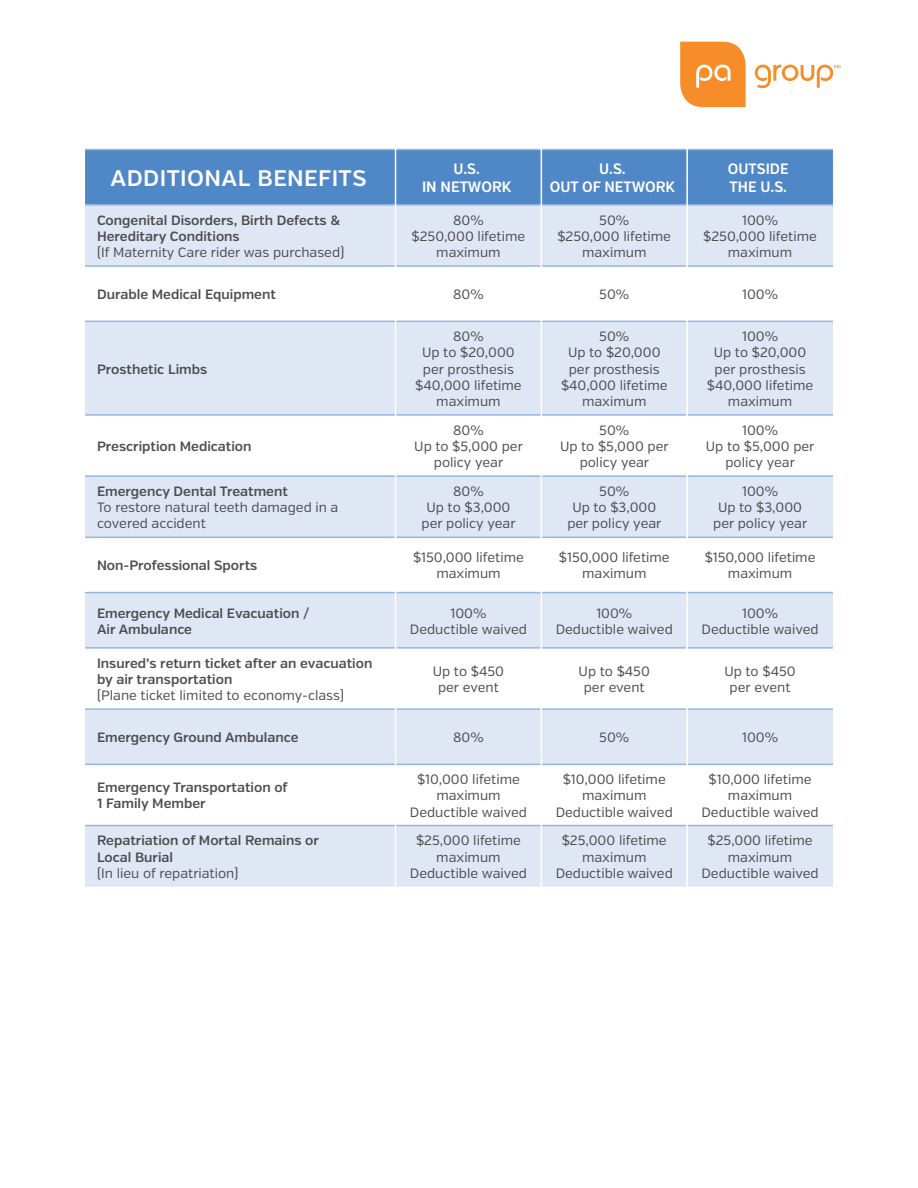
<style>
.page{position:relative;width:918px;height:1188px;background:#fff}
.page>*{position:absolute;margin:0;border:0;box-sizing:border-box;transform-origin:0 0}
.t1{font:600 22.5px "Verb";letter-spacing:.02em;color:#fff}
.t2{font:600 15px/18px "Verb Cond";color:#fff;text-align:center}
.t3{font:13.5px/16.2px "Verb";color:#4d4d4f;text-align:center}
.t4{font:600 13.5px/16.2px "Verb";color:#4d4d4f}
</style>
<div class="page">
<svg style="left:755px;top:65px;width:85px;height:23px"></svg>
<svg style="left:680px;top:42px;width:66px;height:65px;background:#f79a41"></svg>
<div style="left:85px;top:150px;width:748px;height:54px;background:#5087c7"></div>
<svg style="left:85px;top:206px;width:748px;height:681px;fill:#dfe6f4"></svg>
<hr style="left:85px;top:149px;width:310px;height:1px;background:#95b6df">
<hr style="left:396px;top:149px;width:145px;height:1px;background:#95b6df">
<hr style="left:542px;top:149px;width:144px;height:1px;background:#95b6df">
<hr style="left:688px;top:149px;width:145px;height:1px;background:#95b6df">
<hr style="left:85px;top:204px;width:310px;height:2px;background:#95b6df">
<hr style="left:396px;top:204px;width:145px;height:2px;background:#95b6df">
<hr style="left:542px;top:204px;width:144px;height:2px;background:#95b6df">
<hr style="left:688px;top:204px;width:145px;height:2px;background:#95b6df">
<hr style="left:85px;top:265px;width:310px;height:2px;background:#95b6df">
<hr style="left:396px;top:265px;width:145px;height:2px;background:#95b6df">
<hr style="left:542px;top:265px;width:144px;height:2px;background:#95b6df">
<hr style="left:688px;top:265px;width:145px;height:2px;background:#95b6df">
<hr style="left:85px;top:321px;width:310px;height:1px;background:#95b6df">
<hr style="left:396px;top:321px;width:145px;height:1px;background:#95b6df">
<hr style="left:542px;top:321px;width:144px;height:1px;background:#95b6df">
<hr style="left:688px;top:321px;width:145px;height:1px;background:#95b6df">
<hr style="left:85px;top:414px;width:310px;height:2px;background:#95b6df">
<hr style="left:396px;top:414px;width:145px;height:2px;background:#95b6df">
<hr style="left:542px;top:414px;width:144px;height:2px;background:#95b6df">
<hr style="left:688px;top:414px;width:145px;height:2px;background:#95b6df">
<hr style="left:85px;top:475px;width:310px;height:2px;background:#95b6df">
<hr style="left:396px;top:475px;width:145px;height:2px;background:#95b6df">
<hr style="left:542px;top:475px;width:144px;height:2px;background:#95b6df">
<hr style="left:688px;top:475px;width:145px;height:2px;background:#95b6df">
<hr style="left:85px;top:537px;width:310px;height:1px;background:#95b6df">
<hr style="left:396px;top:537px;width:145px;height:1px;background:#95b6df">
<hr style="left:542px;top:537px;width:144px;height:1px;background:#95b6df">
<hr style="left:688px;top:537px;width:145px;height:1px;background:#95b6df">
<hr style="left:85px;top:592px;width:310px;height:1px;background:#95b6df">
<hr style="left:396px;top:592px;width:145px;height:1px;background:#95b6df">
<hr style="left:542px;top:592px;width:144px;height:1px;background:#95b6df">
<hr style="left:688px;top:592px;width:145px;height:1px;background:#95b6df">
<hr style="left:85px;top:647px;width:310px;height:2px;background:#95b6df">
<hr style="left:396px;top:647px;width:145px;height:2px;background:#95b6df">
<hr style="left:542px;top:647px;width:144px;height:2px;background:#95b6df">
<hr style="left:688px;top:647px;width:145px;height:2px;background:#95b6df">
<hr style="left:85px;top:708px;width:310px;height:2px;background:#95b6df">
<hr style="left:396px;top:708px;width:145px;height:2px;background:#95b6df">
<hr style="left:542px;top:708px;width:144px;height:2px;background:#95b6df">
<hr style="left:688px;top:708px;width:145px;height:2px;background:#95b6df">
<hr style="left:85px;top:764px;width:310px;height:1px;background:#95b6df">
<hr style="left:396px;top:764px;width:145px;height:1px;background:#95b6df">
<hr style="left:542px;top:764px;width:144px;height:1px;background:#95b6df">
<hr style="left:688px;top:764px;width:145px;height:1px;background:#95b6df">
<hr style="left:85px;top:825px;width:310px;height:1px;background:#95b6df">
<hr style="left:396px;top:825px;width:145px;height:1px;background:#95b6df">
<hr style="left:542px;top:825px;width:144px;height:1px;background:#95b6df">
<hr style="left:688px;top:825px;width:145px;height:1px;background:#95b6df">
<hr style="left:395px;top:205px;width:1px;height:61px;background:#fff">
<hr style="left:541px;top:205px;width:1px;height:61px;background:#fff">
<hr style="left:686px;top:205px;width:2px;height:61px;background:#fff">
<hr style="left:395px;top:266px;width:1px;height:55px;background:#fff">
<hr style="left:541px;top:266px;width:1px;height:55px;background:#fff">
<hr style="left:686px;top:266px;width:2px;height:55px;background:#fff">
<hr style="left:395px;top:321px;width:1px;height:94px;background:#fff">
<hr style="left:541px;top:321px;width:1px;height:94px;background:#fff">
<hr style="left:686px;top:321px;width:2px;height:94px;background:#fff">
<hr style="left:395px;top:415px;width:1px;height:61px;background:#fff">
<hr style="left:541px;top:415px;width:1px;height:61px;background:#fff">
<hr style="left:686px;top:415px;width:2px;height:61px;background:#fff">
<hr style="left:395px;top:476px;width:1px;height:61px;background:#fff">
<hr style="left:541px;top:476px;width:1px;height:61px;background:#fff">
<hr style="left:686px;top:476px;width:2px;height:61px;background:#fff">
<hr style="left:395px;top:537px;width:1px;height:56px;background:#fff">
<hr style="left:541px;top:537px;width:1px;height:56px;background:#fff">
<hr style="left:686px;top:537px;width:2px;height:56px;background:#fff">
<hr style="left:395px;top:593px;width:1px;height:55px;background:#fff">
<hr style="left:541px;top:593px;width:1px;height:55px;background:#fff">
<hr style="left:686px;top:593px;width:2px;height:55px;background:#fff">
<hr style="left:395px;top:648px;width:1px;height:61px;background:#fff">
<hr style="left:541px;top:648px;width:1px;height:61px;background:#fff">
<hr style="left:686px;top:648px;width:2px;height:61px;background:#fff">
<hr style="left:395px;top:709px;width:1px;height:55px;background:#fff">
<hr style="left:541px;top:709px;width:1px;height:55px;background:#fff">
<hr style="left:686px;top:709px;width:2px;height:55px;background:#fff">
<hr style="left:395px;top:764px;width:1px;height:62px;background:#fff">
<hr style="left:541px;top:764px;width:1px;height:62px;background:#fff">
<hr style="left:686px;top:764px;width:2px;height:62px;background:#fff">
<hr style="left:395px;top:826px;width:1px;height:61px;background:#fff">
<hr style="left:541px;top:826px;width:1px;height:61px;background:#fff">
<hr style="left:686px;top:826px;width:2px;height:61px;background:#fff">
<hr style="left:541px;top:149px;width:1px;height:56px;background:#fff">
<hr style="left:686px;top:149px;width:2px;height:56px;background:#fff">
<hr style="left:395px;top:149px;width:1px;height:56px;background:#fff">
<h1 class="t1" style="left:111px;top:165px;width:257px">ADDITIONAL BENEFITS</h1>
<p class="t2" style="left:422px;top:160px;width:91px">U.S.<br>IN NETWORK</p>
<p class="t2" style="left:550px;top:160px;width:127px">U.S.<br>OUT OF NETWORK</p>
<p class="t2" style="left:728px;top:160px;width:62px;text-align:left">OUTSIDE<br>THE U.S.</p>
<p class="t4" style="left:97px;top:212px;width:244px">Congenital Disorders, Birth Defects &amp;<br>Hereditary Conditions</p>
<p class="t3" style="left:97px;top:244px;width:249px">(If Maternity Care rider was purchased)</p>
<p class="t3" style="left:412px;top:212px;width:115px">80%<br>$250,000 lifetime maximum</p>
<p class="t3" style="left:557px;top:212px;width:115px">50%<br>$250,000 lifetime maximum</p>
<p class="t3" style="left:703px;top:212px;width:115px">100%<br>$250,000 lifetime maximum</p>
<p class="t4" style="left:97px;top:286px;width:180px">Durable Medical Equipment</p>
<p class="t3" style="left:453px;top:286px;width:32px">80%</p>
<p class="t3" style="left:599px;top:286px;width:31px">50%</p>
<p class="t3" style="left:742px;top:286px;width:37px">100%</p>
<p class="t4" style="left:97px;top:361px;width:112px">Prosthetic Limbs</p>
<p class="t4" style="left:97px;top:438px;width:156px">Prescription Medication</p>
<p class="t4" style="left:97px;top:483px;width:192px">Emergency Dental Treatment</p>
<p class="t3" style="left:97px;top:500px;width:243px;text-align:left">To restore natural teeth damaged in a covered accident</p>
<p class="t3" style="left:415px;top:329px;width:108px">80%<br>Up to $20,000 per prosthesis $40,000 lifetime maximum</p>
<p class="t3" style="left:561px;top:329px;width:108px">50%<br>Up to $20,000 per prosthesis $40,000 lifetime maximum</p>
<p class="t3" style="left:707px;top:329px;width:108px">100%<br>Up to $20,000 per prosthesis $40,000 lifetime maximum</p>
<p class="t3" style="left:414px;top:422px;width:110px">80%<br>Up to $5,000 per policy year</p>
<p class="t3" style="left:560px;top:422px;width:110px">50%<br>Up to $5,000 per policy year</p>
<p class="t3" style="left:706px;top:422px;width:110px">100%<br>Up to $5,000 per policy year</p>
<p class="t3" style="left:422px;top:483px;width:96px">80%<br>Up to $3,000 per policy year</p>
<p class="t3" style="left:567px;top:483px;width:96px">50%<br>Up to $3,000 per policy year</p>
<p class="t3" style="left:713px;top:483px;width:96px">100%<br>Up to $3,000 per policy year</p>
<p class="t4" style="left:97px;top:558px;width:162px">Non-Professional Sports</p>
<p class="t3" style="left:413px;top:550px;width:112px">$150,000 lifetime maximum</p>
<p class="t3" style="left:559px;top:550px;width:112px">$150,000 lifetime maximum</p>
<p class="t3" style="left:705px;top:550px;width:112px">$150,000 lifetime maximum</p>
<p class="t4" style="left:97px;top:605px;width:214px">Emergency Medical Evacuation /<br>Air Ambulance</p>
<p class="t3" style="left:410px;top:605px;width:119px">100%<br>Deductible waived</p>
<p class="t3" style="left:556px;top:605px;width:119px">100%<br>Deductible waived</p>
<p class="t3" style="left:702px;top:605px;width:119px">100%<br>Deductible waived</p>
<p class="t4" style="left:97px;top:655px;width:277px">Insured’s return ticket after an evacuation by air transportation</p>
<p class="t3" style="left:97px;top:687px;width:249px">(Plane ticket limited to economy-class)</p>
<p class="t3" style="left:433px;top:663px;width:73px">Up to $450 per event</p>
<p class="t3" style="left:579px;top:663px;width:73px">Up to $450 per event</p>
<p class="t3" style="left:724px;top:663px;width:73px">Up to $450 per event</p>
<p class="t4" style="left:97px;top:730px;width:203px">Emergency Ground Ambulance</p>
<p class="t3" style="left:453px;top:729px;width:32px">80%</p>
<p class="t3" style="left:599px;top:729px;width:31px">50%</p>
<p class="t3" style="left:742px;top:729px;width:37px">100%</p>
<p class="t4" style="left:97px;top:780px;width:192px">Emergency Transportation of<br>1 Family Member</p>
<p class="t3" style="left:410px;top:772px;width:119px">$10,000 lifetime maximum<br>Deductible waived</p>
<p class="t3" style="left:556px;top:772px;width:119px">$10,000 lifetime maximum<br>Deductible waived</p>
<p class="t3" style="left:702px;top:772px;width:119px">$10,000 lifetime maximum<br>Deductible waived</p>
<p class="t4" style="left:97px;top:833px;width:223px">Repatriation of Mortal Remains or<br>Local Burial</p>
<p class="t3" style="left:97px;top:865px;width:143px">(In lieu of repatriation)</p>
<p class="t3" style="left:410px;top:833px;width:119px">$25,000 lifetime maximum<br>Deductible waived</p>
<p class="t3" style="left:556px;top:833px;width:119px">$25,000 lifetime maximum<br>Deductible waived</p>
<p class="t3" style="left:702px;top:833px;width:119px">$25,000 lifetime maximum<br>Deductible waived</p>
</div>
